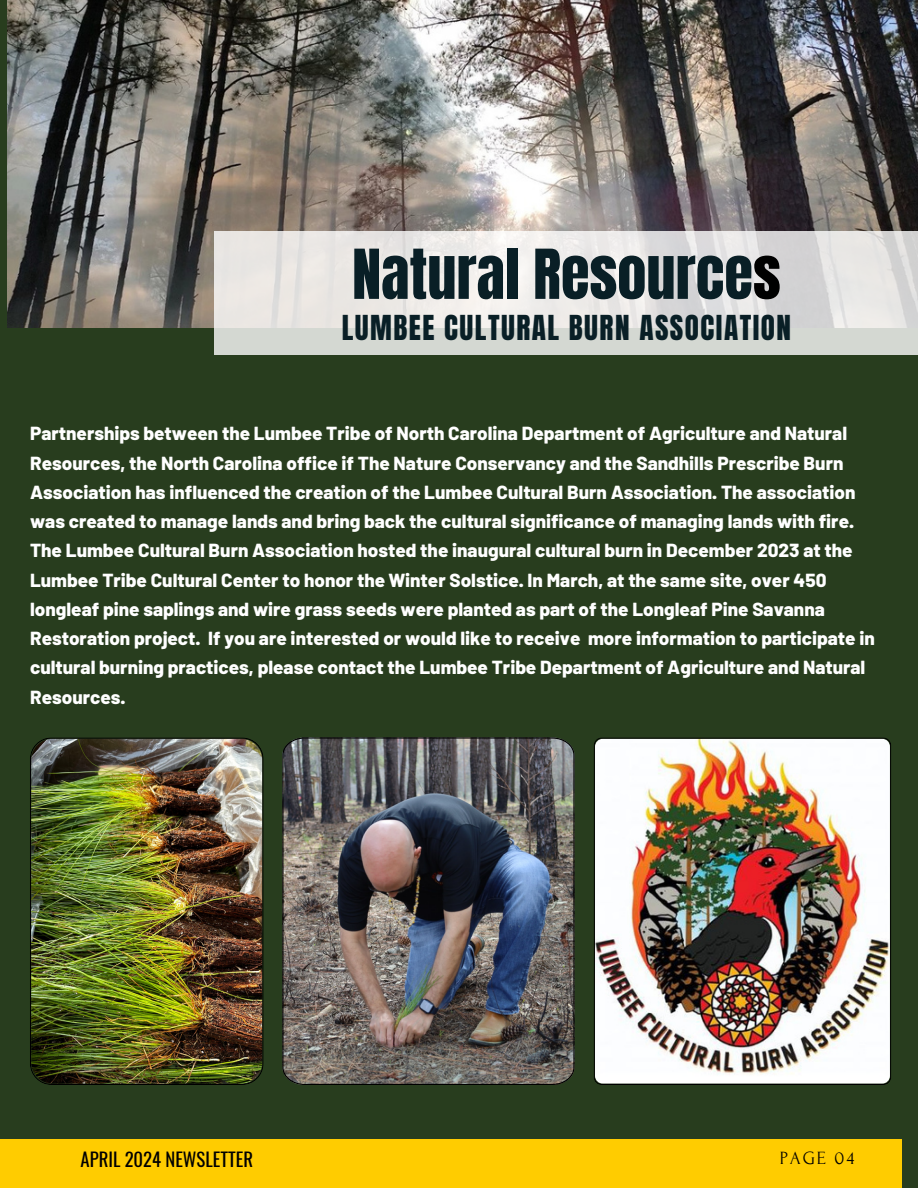
<style>
.page{position:relative;width:918px;height:1188px;background:#283d1e}
.page>*{position:absolute;margin:0;border:0;box-sizing:border-box;transform-origin:0 0}
.t1{font:58.5px "Anton";color:#091f26}
.t2{font:29.25px "Anton";letter-spacing:.05em;color:#091f26}
.t3{font:800 18.9px/29.2px "Barlow";color:#fff}
.t4{font:18.6px "Oswald";color:#000}
.t5{font:18.6px "Forum";letter-spacing:.1em;color:#000}
.s1{color:#000}
</style>
<div class="page">
<div style="left:0;top:1139px;width:901px;height:49px;background:#fc0"></div>
<img style="left:282px;top:737px;width:293px;height:348px">
<img style="left:8px;top:0;width:910px;height:328px">
<svg style="left:215px;top:231px;width:703px;height:124px;background:#e2e2df"></svg>
<img style="left:30px;top:737px;width:234px;height:348px">
<img style="left:594px;top:737px;width:297px;height:348px">
<h3 class="t1" style="left:352px;top:232px;width:430px">Natural Resource<span class="s1">s</span></h3>
<p class="t2" style="left:342px;top:307px;width:451px">LUMBEE CULTURAL BURN ASSOCIATION</p>
<h2 class="t3" style="left:30px;top:418px;width:827px">Partnerships between the Lumbee Tribe of North Carolina Department of Agriculture and Natural Resources, the North Carolina office if The Nature Conservancy and the Sandhills Prescribe Burn Association has influenced the creation of the Lumbee Cultural Burn Association. The association was created to manage lands and bring back the cultural significance of managing lands with fire.</h2>
<p class="t3" style="left:30px;top:535px;width:846px">The Lumbee Cultural Burn Association hosted the inaugural cultural burn in December 2023 at the Lumbee Tribe Cultural Center to honor the Winter Solstice. In March, at the same site, over 450 longleaf pine saplings and wire grass seeds were planted as part of the Longleaf Pine Savanna Restoration project. If you are interested or would like to receive more information to participate in cultural burning practices, please contact the Lumbee Tribe Department of Agriculture and Natural Resources.</p>
<p class="t4" style="left:81px;top:1145px;width:174px">APRIL 2024 NEWSLETTER</p>
<p class="t5" style="left:780px;top:1148px;width:76px">PAGE 04</p>
</div>
